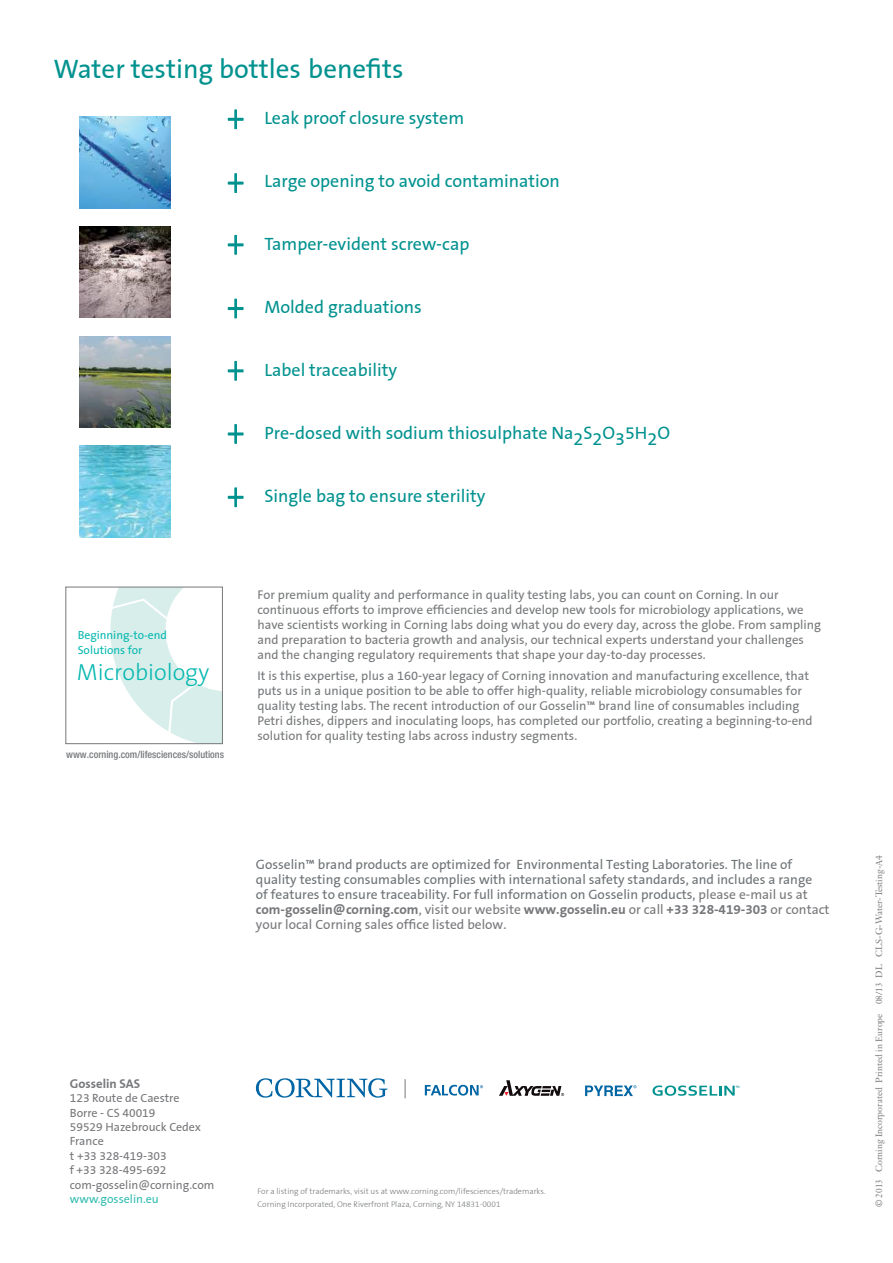
<style>
.page{position:relative;width:893px;height:1263px;background:#fff}
.page>*{position:absolute;margin:0;border:0;box-sizing:border-box;transform-origin:0 0}
.t1{font:27px "Corning Sans";color:#00928f}
.t2{font:300 23.4px "The Sans";color:#05b8b0}
.t3{font:18px "Corning Sans";color:#00928f}
.t4{font:13.5px/15px "Corning Sans";color:#6d7275}
.t5{font:12.75px/15px "Corning Sans";color:#76787a}
.t6{font:700 12.75px "Corning Sans";color:#77787b}
.t7{font:12px/14.4px "Corning Sans";color:#77787b}
.t8{font:12px "Corning Sans";color:#33bdb2}
.t9{font:11.7px/15.3px "The Sans";color:#05b8b0}
.t10{font:500 condensed 10.05px "Helvetica Neue";color:#76787a}
.t11{font:9px "Janson Text";color:#77787b}
.t12{font:300 8.25px/12.9px "Corning Sans";color:#76787a}
.s1{color:#77787b}
.s2{font-weight:700;color:#77787b}
</style>
<div class="page">
<svg style="left:228px;top:109px;width:16px;height:20px"></svg>
<svg style="left:228px;top:173px;width:16px;height:20px"></svg>
<svg style="left:228px;top:235px;width:16px;height:20px"></svg>
<svg style="left:228px;top:299px;width:16px;height:19px"></svg>
<svg style="left:228px;top:361px;width:16px;height:20px"></svg>
<svg style="left:228px;top:424px;width:16px;height:20px"></svg>
<svg style="left:228px;top:487px;width:16px;height:20px"></svg>
<img style="left:79px;top:117px;width:91px;height:91px">
<img style="left:79px;top:227px;width:91px;height:91px">
<img style="left:79px;top:336px;width:91px;height:91px">
<img style="left:79px;top:446px;width:91px;height:91px">
<svg style="left:110px;top:589px;width:111px;height:153px"></svg>
<div style="left:66px;top:587px;width:157px;height:157px;border:1px solid #76787a"></div>
<svg style="left:256px;top:1078px;width:131px;height:20px"></svg>
<svg style="left:652px;top:1085px;width:87px;height:11px"></svg>
<svg style="left:585px;top:1085px;width:51px;height:11px"></svg>
<svg style="left:499px;top:1080px;width:65px;height:16px"></svg>
<svg style="left:425px;top:1085px;width:58px;height:10px"></svg>
<svg style="left:405px;top:1079px;width:1px;height:19px"></svg>
<h1 class="t1" style="left:54px;top:56px;width:352px">Water testing bottles bene昀椀ts</h1>
<h3 class="t3" style="left:264px;top:110px;width:201px">Leak proof closure system</h3>
<h3 class="t3" style="left:264px;top:173px;width:297px">Large opening to avoid contamination</h3>
<h3 class="t3" style="left:264px;top:236px;width:207px">Tamper-evident screw-cap</h3>
<h3 class="t3" style="left:264px;top:299px;width:159px">Molded graduations</h3>
<h3 class="t3" style="left:264px;top:362px;width:134px">Label traceability</h3>
<h3 class="t3" style="left:264px;top:425px;width:407px">Pre-dosed with sodium thiosulphate Na2S2o35H2o</h3>
<p class="t9" style="left:78px;top:628px;width:91px">Beginning-to-end<br>Solutions for</p>
<h2 class="t2" style="left:77px;top:663px;width:134px">Microbiology</h2>
<p class="t10" style="left:66px;top:750px;width:160px">www.corning.com/lifesciences/solutions</p>
<h3 class="t3" style="left:264px;top:488px;width:222px">Single bag to ensure sterility</h3>
<p class="t5" style="left:257px;top:588px;width:565px">For premium quality and performance in quality testing labs, you can count on Corning. In our continuous efforts to improve ef昀椀ciencies and develop new tools for microbiology applications, we have scientists working in Corning labs doing what you do every day, across the globe. From sampling and preparation to bacteria growth and analysis, our technical experts understand your challenges and the changing regulatory requirements that shape your day-to-day processes.</p>
<p class="t5" style="left:257px;top:669px;width:557px">It is this expertise, plus a 160-year legacy of Corning innovation and manufacturing excellence, that puts us in a unique position to be able to offer high-quality, reliable microbiology consumables for quality testing labs. The recent introduction of our Gosselin™ brand line of consumables including Petri dishes, dippers and inoculating loops, has completed our portfolio, creating a beginning-to-end solution for quality testing labs across industry segments.</p>
<p class="t4" style="left:256px;top:858px;width:575px">Gosselin™ brand products are optimized for Environmental Testing Laboratories. The line of quality testing consumables complies with international safety standards, and includes a range<br>of features to ensure traceability. For full information on Gosselin products, <span class="s1">please e-mail us at </span><span class="s2">com-gosselin@corning.com</span><span class="s1">, visit our website</span> <span class="s2">www.gosselin.eu</span> <span class="s1">or call</span> <span class="s2">+33 328-419-303</span> <span class="s1">or contact your local Corning sales of昀椀ce listed below.</span></p>
<p class="t6" style="left:70px;top:1078px;width:72px">Gosselin SAS</p>
<p class="t7" style="left:70px;top:1092px;width:146px">123 Route de Caestre<br>Borre - CS 40019<br>59529 Hazebrouck Cedex<br>France<br>t +33 328-419-303<br>f +33 328-495-692 com-gosselin@corning.com</p>
<p class="t8" style="left:70px;top:1193px;width:90px">www.gosselin.eu</p>
<p class="t12" style="left:257px;top:1185px;width:290px">For a listing of trademarks, visit us at www.corning.com/lifesciences/trademarks.<br>Corning Incorporated, One Riverfront Plaza, Corning, NY 14831-0001</p>
<p class="t11" style="left:875px;top:1207px;width:354px;rotate:-90deg">© 2013 Corning Incorporated Printed in Europe 08/13 DL CLS-G-Water-Testing-A4</p>
</div>
